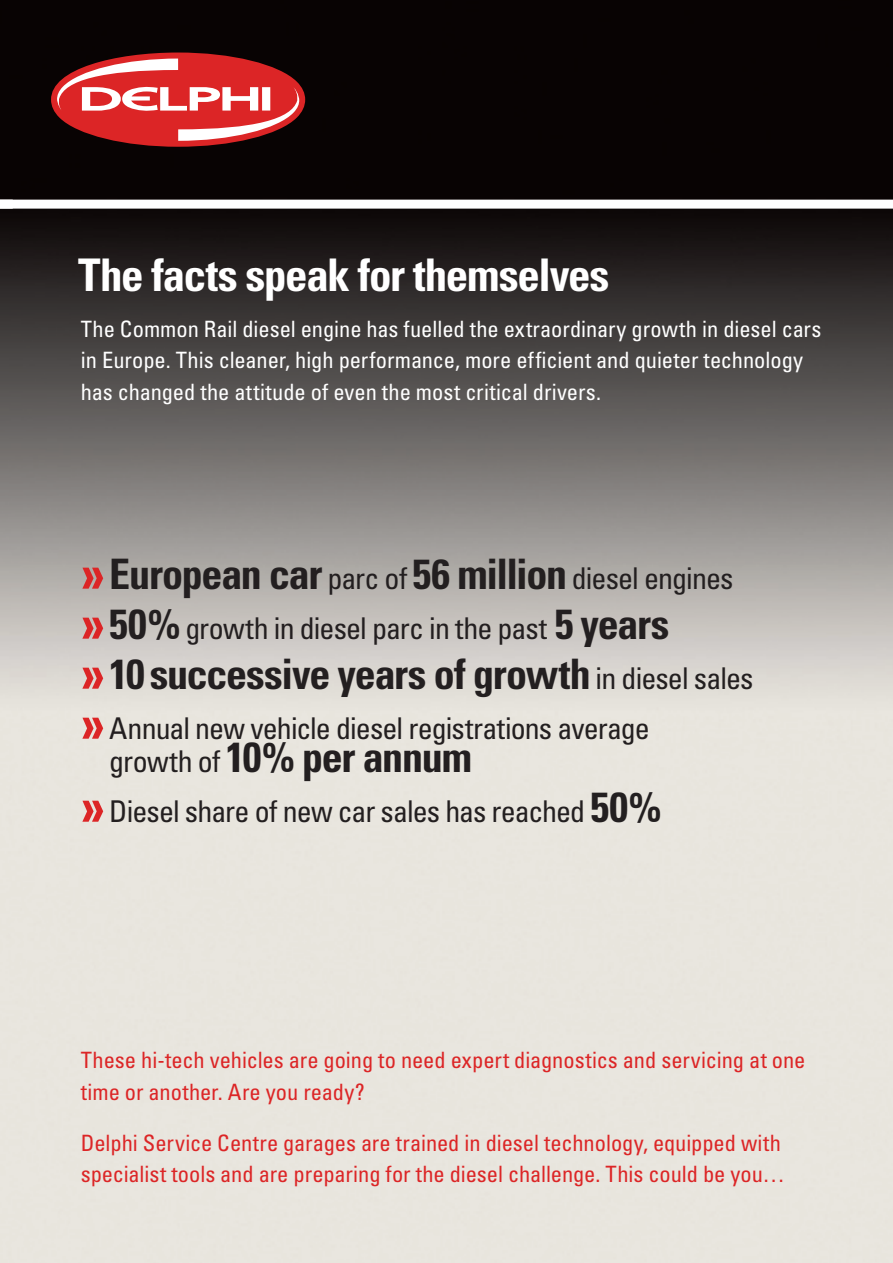
<style>
.page{position:relative;width:893px;height:1263px;background:#fff}
.page>*{position:absolute;margin:0;border:0;box-sizing:border-box;transform-origin:0 0}
.Main_Head{font:700 condensed 45px "Univers";letter-spacing:-.025em;color:#fff}
.t1{font:700 condensed 42px "Univers";letter-spacing:-.03em;color:#231f20}
.t2{font:condensed 30px "Univers";letter-spacing:-.03em;color:#231f20}
.Body_Copy{font:condensed 22.5px/31.5px "Univers";letter-spacing:-.005em;color:#dc2526}
.Intro{font:condensed 22.5px/31.5px "Univers";letter-spacing:-.005em;color:#fff}
.s1{font-size:54px;color:#dc2526}
.s2{font-weight:400;font-size:30px}
.s3{font-weight:700;font-size:54px;color:#dc2526}
.s4{font-weight:700;font-size:42px}
</style>
<div class="page">
<img style="left:0;top:0;width:893px;height:1263px">
<div style="left:0;top:200px;width:893px;height:9px;background:#fff"></div>
<svg style="left:51px;top:53px;width:254px;height:94px"></svg>
<p class="Main_Head" style="left:78px;top:247px;width:533px">The facts speak for themselves</p>
<p class="Intro" style="left:81px;top:313px;width:742px">The Common Rail diesel engine has fuelled the extraordinary growth in diesel cars in Europe. This cleaner, high performance, more efficient and quieter technology has changed the attitude of even the most critical drivers.</p>
<p class="t1" style="left:81px;top:548px;width:654px"><span class="s1">»</span>European car <span class="s2">parc of</span> 56 million <span class="s2">diesel engines</span></p>
<p class="t2" style="left:81px;top:609px;width:590px"><span class="s3">»</span><span class="s4">50%</span> growth in diesel parc in the past <span class="s4">5 years</span></p>
<p class="t1" style="left:81px;top:648px;width:674px"><span class="s1">»</span>10 successive years of growth <span class="s2">in diesel sales</span></p>
<p class="t2" style="left:81px;top:709px;width:571px"><span class="s3">»</span> Annual new vehicle diesel registrations average</p>
<p class="t1" style="left:109px;top:731px;width:364px"><span class="s2">growth of</span> 10% per annum</p>
<p class="t2" style="left:81px;top:792px;width:582px"><span class="s3">»</span> Diesel share of new car sales has reached <span class="s4">50%</span></p>
<p class="Body_Copy" style="left:81px;top:1044px;width:726px">These hi-tech vehicles are going to need expert diagnostics and servicing at one time or another. Are you ready?</p>
<p class="Body_Copy" style="left:81px;top:1126px;width:706px">Delphi Service Centre garages are trained in diesel technology, equipped with specialist tools and are preparing for the diesel challenge. This could be you…</p>
</div>
